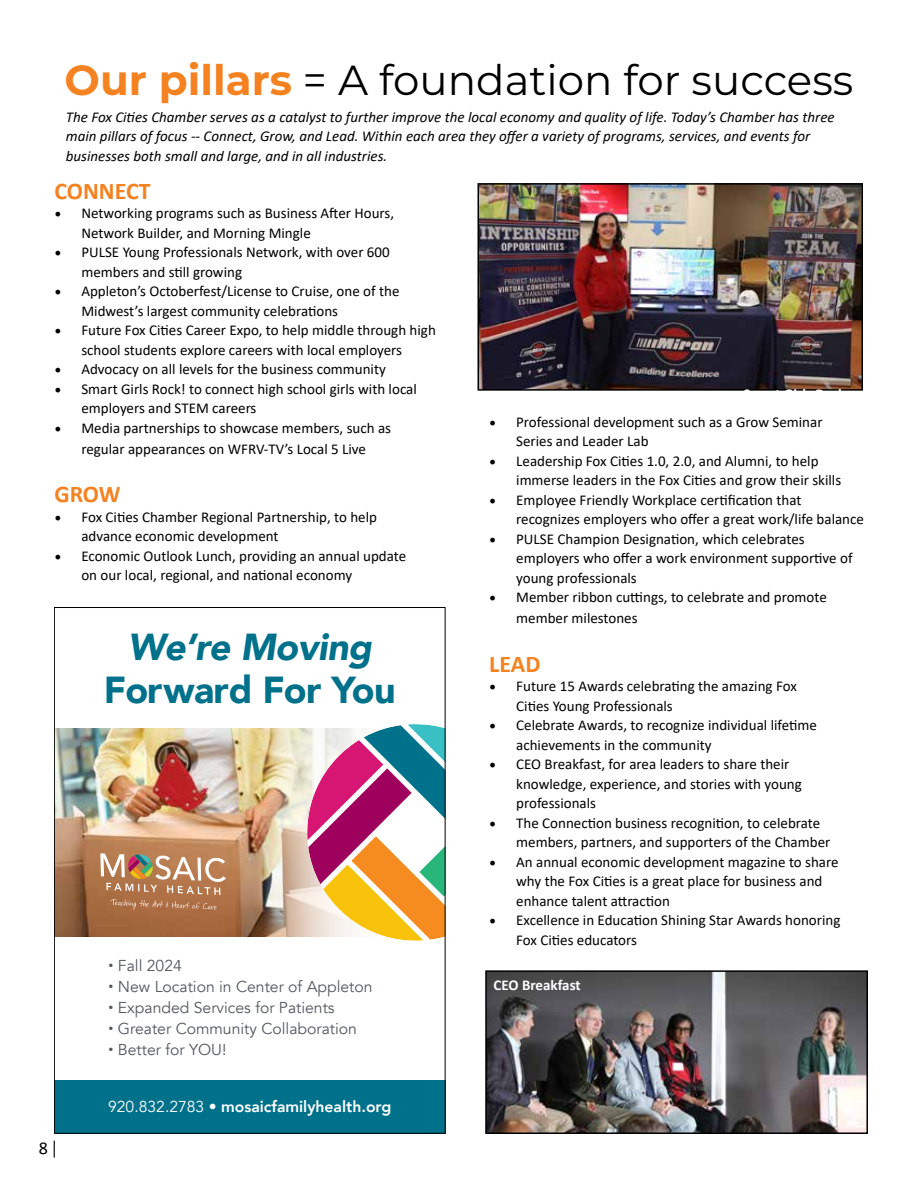
<style>
.page{position:relative;width:918px;height:1188px;background:#fff}
.page>*{position:absolute;margin:0;border:0;box-sizing:border-box;transform-origin:0 0}
.t1{font:42px "Montserrat";color:#000}
.t2{font:900 37.5px "Avenir";letter-spacing:-.015em;color:#00718b}
.t3{font:italic 900 37.5px "Avenir";letter-spacing:-.015em;color:#00718b}
.t4{font:700 24px "Calibri";color:#f58220}
.t5{font:18px "Calibri";color:#000}
.t6{font:15.75px "Avenir";color:#545861}
.t7{font:800 15.75px "Avenir";color:#fff}
.t8{font:15px/19.5px "Calibri";color:#000}
.t9{font:italic 15px/19.5px "Calibri";color:#000}
.t10{font:700 15px "Calibri";color:#fff}
.s1{font-weight:700;color:#f58220}
.s2{font-family:"Minion Pro";font-size:18px}
.s3{font-family:"Helvetica";font-weight:700}
.s4{font-family:"Montserrat"}
.s5{font-weight:400}
</style>
<div class="page">
<img style="left:56px;top:729px;width:205px;height:207px">
<img style="left:261px;top:728px;width:46px;height:209px">
<svg style="left:100px;top:853px;width:126px;height:57px;background:#bc8c68"></svg>
<div style="left:54px;top:1080px;width:392px;height:54px;background:#00718b"></div>
<svg style="left:307px;top:724px;width:137px;height:217px"></svg>
<img style="left:481px;top:186px;width:379px;height:202px">
<div style="left:478px;top:183px;width:385px;height:208px;border:2px solid #000"></div>
<img style="left:488px;top:973px;width:377px;height:158px">
<div style="left:485px;top:970px;width:383px;height:164px;border:2px solid #000"></div>
<h1 class="t1" style="left:65px;top:51px;width:790px"><span class="s1">Our pillars</span> = A foundation for success</h1>
<p class="t9" style="left:66px;top:107px;width:770px">The Fox Cities Chamber serves as a catalyst to further improve the local economy and quality of life. Today’s Chamber has three main pillars of focus -- Connect, Grow, and Lead. Within each area they offer a variety of programs, services, and events for businesses both small and large, and in all industries.</p>
<h3 class="t4" style="left:54px;top:174px;width:98px">CONNECT</h3>
<p class="t8" style="left:81px;top:203px;width:314px;text-indent:-27px"><span class="s2">•</span> Networking programs such as Business After Hours,<br>Network Builder, and Morning Mingle</p>
<p class="t8" style="left:81px;top:242px;width:310px;text-indent:-27px"><span class="s2">•</span> PULSE Young Professionals Network, with over 600 members and still growing</p>
<p class="t8" style="left:81px;top:281px;width:320px;text-indent:-27px"><span class="s2">•</span> Appleton’s Octoberfest/License to Cruise, one of the<br>Midwest’s largest community celebrations</p>
<p class="t8" style="left:54px;top:320px;width:383px;text-align:center"><span class="s2">•</span> Future Fox Cities Career Expo, to help middle through high school students explore careers with local employers</p>
<p class="t8" style="left:54px;top:359px;width:333px"><span class="s2">•</span> Advocacy on all levels for the business community</p>
<p class="t8" style="left:81px;top:379px;width:337px;text-indent:-27px"><span class="s2">•</span> Smart Girls Rock! to connect high school girls with local employers and STEM careers</p>
<p class="t8" style="left:54px;top:417px;width:338px;line-height:21px;text-align:center"><span class="s2">•</span> Media partnerships to showcase members, such as regular appearances on WFRV-TV’s Local 5 Live</p>
<h3 class="t4" style="left:54px;top:478px;width:68px">GROW</h3>
<p class="t8" style="left:81px;top:507px;width:297px;text-indent:-27px"><span class="s2">•</span> Fox Cities Chamber Regional Partnership, to help advance economic development</p>
<p class="t8" style="left:81px;top:546px;width:326px;text-indent:-27px"><span class="s2">•</span> Economic Outlook Lunch, providing an annual update on our local, regional, and national economy</p>
<h2 class="t3" style="left:128px;top:616px;width:245px">We’re Moving</h2>
<h2 class="t2" style="left:104px;top:658px;width:293px">Forward For You</h2>
<p class="t6" style="left:108px;top:956px;width:75px"><span class="s3">•</span> Fall 2024</p>
<p class="t6" style="left:108px;top:977px;width:266px"><span class="s3">•</span> New Location in Center of Appleton</p>
<p class="t6" style="left:108px;top:998px;width:228px"><span class="s3">•</span> Expanded Services for Patients</p>
<p class="t6" style="left:108px;top:1019px;width:251px"><span class="s3">•</span> Greater Community Collaboration</p>
<p class="t6" style="left:108px;top:1040px;width:120px"><span class="s3">•</span> Better for YOU!</p>
<p class="t5" style="left:39px;top:1135px;width:20px">8 <span class="s4">|</span></p>
<p class="t7" style="left:108px;top:1095px;width:285px"><span class="s5">920.832.2783 •</span> mosaicfamilyhealth.org</p>
<p class="t10" style="left:743px;top:384px;width:103px">Smart Girls Rock</p>
<p class="t8" style="left:516px;top:411px;width:308px;text-indent:-27px"><span class="s2">•</span> Professional development such as a Grow Seminar<br>Series and Leader Lab</p>
<p class="t8" style="left:516px;top:450px;width:327px;text-indent:-27px"><span class="s2">•</span> Leadership Fox Cities 1.0, 2.0, and Alumni, to help immerse leaders in the Fox Cities and grow their skills</p>
<p class="t8" style="left:516px;top:489px;width:349px;text-indent:-27px"><span class="s2">•</span> Employee Friendly Workplace certification that recognizes employers who offer a great work/life balance</p>
<p class="t8" style="left:516px;top:528px;width:338px;text-indent:-27px"><span class="s2">•</span> PULSE Champion Designation, which celebrates employers who offer a work environment supportive of young professionals</p>
<p class="t8" style="left:516px;top:586px;width:312px;line-height:21px;text-indent:-27px"><span class="s2">•</span> Member ribbon cuttings, to celebrate and promote member milestones</p>
<h3 class="t4" style="left:489px;top:647px;width:53px">LEAD</h3>
<p class="t8" style="left:516px;top:676px;width:282px;text-indent:-27px"><span class="s2">•</span> Future 15 Awards celebrating the amazing Fox<br>Cities Young Professionals</p>
<p class="t8" style="left:516px;top:715px;width:302px;text-indent:-27px"><span class="s2">•</span> Celebrate Awards, to recognize individual lifetime achievements in the community</p>
<p class="t8" style="left:516px;top:754px;width:287px;text-indent:-27px"><span class="s2">•</span> CEO Breakfast, for area leaders to share their knowledge, experience, and stories with young professionals</p>
<p class="t8" style="left:516px;top:813px;width:316px;text-indent:-27px"><span class="s2">•</span> The Connection business recognition, to celebrate members, partners, and supporters of the Chamber</p>
<p class="t8" style="left:516px;top:852px;width:324px;text-indent:-27px"><span class="s2">•</span> An annual economic development magazine to share why the Fox Cities is a great place for business and enhance talent attraction</p>
<p class="t8" style="left:516px;top:910px;width:326px;text-indent:-27px"><span class="s2">•</span> Excellence in Education Shining Star Awards honoring<br>Fox Cities educators</p>
<p class="t10" style="left:494px;top:975px;width:89px">CEO Breakfast</p>
</div>
